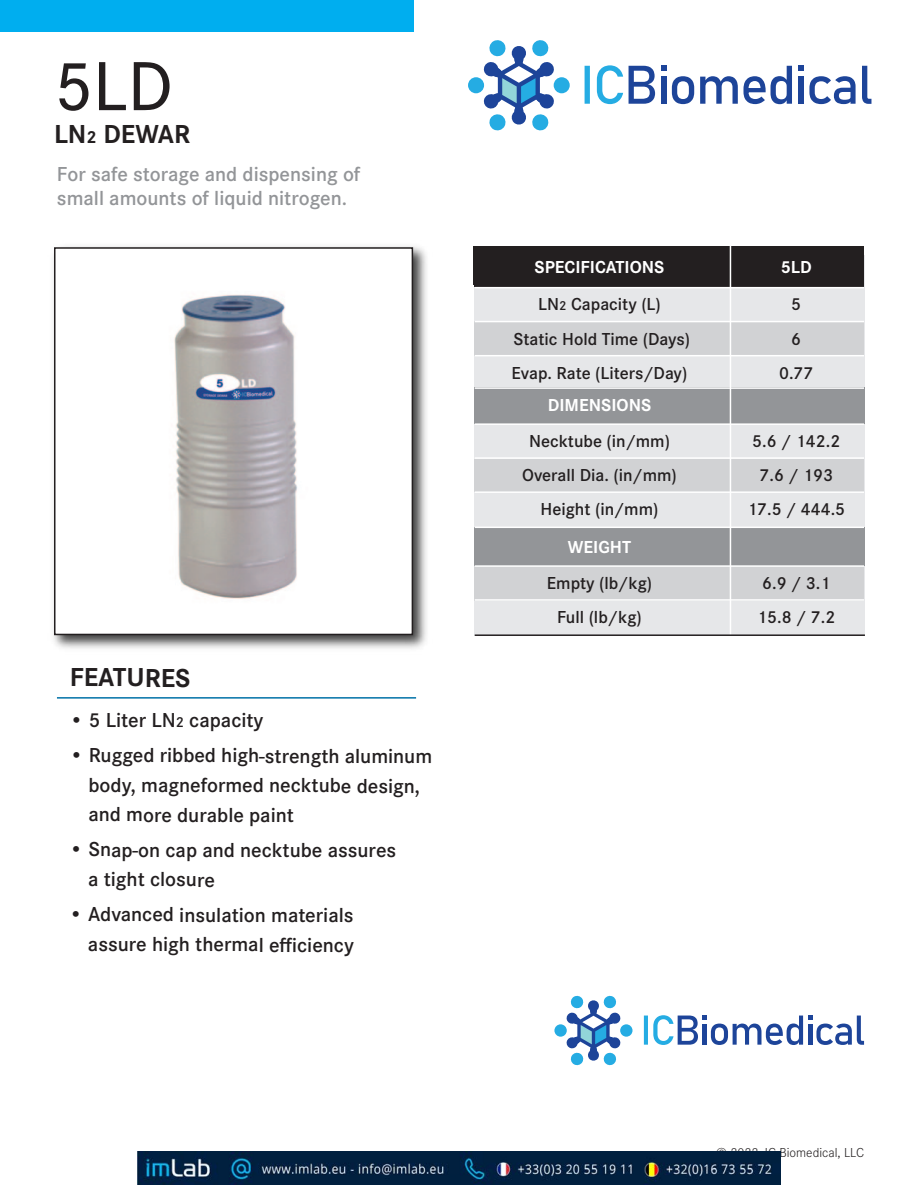
<style>
.page{position:relative;width:918px;height:1188px;background:#fff}
.page>*{position:absolute;margin:0;border:0;box-sizing:border-box;transform-origin:0 0}
.t1{font:500 72px "Corporate S";color:#231f20}
.t2{font:700 27px "Corporate S";letter-spacing:-.005em;color:#231f20}
.t3{font:600 21px/29.5px "Corporate S";letter-spacing:-.005em;color:#231f20}
.t4{font:600 21px/23.7px "Corporate S";color:#939598}
.t5{font:600 18px "Corporate S";color:#231f20}
.t6{font:700 18px "Corporate S";color:#fff}
.t7{font:300 13.5px "Corporate S";color:#231f20}
.s1{font-size:18px}
.s2{font-size:15px}
.s3{font-size:13.5px}
</style>
<div class="page">
<div style="left:554px;top:77px;width:16px;height:16px;background:#25ace3;border-radius:50%"></div>
<div style="left:468px;top:77px;width:16px;height:16px;background:#25ace3;border-radius:50%"></div>
<svg style="left:483px;top:40px;width:72px;height:90px"></svg>
<svg style="left:585px;top:65px;width:38px;height:39px"></svg>
<svg style="left:862px;top:66px;width:9px;height:38px"></svg>
<svg style="left:798px;top:66px;width:58px;height:38px"></svg>
<svg style="left:700px;top:66px;width:92px;height:38px"></svg>
<svg style="left:672px;top:76px;width:22px;height:28px"></svg>
<div style="left:661px;top:77px;width:5px;height:27px;background:#1d4499"></div>
<svg style="left:661px;top:66px;width:5px;height:5px"></svg>
<svg style="left:629px;top:66px;width:26px;height:38px"></svg>
<div style="left:0;top:0;width:413px;height:31px;background:#00aeef"></div>
<div style="left:620px;top:1024px;width:13px;height:13px;background:#25ace3;border-radius:50%"></div>
<svg style="left:554px;top:1024px;width:13px;height:13px"></svg>
<svg style="left:566px;top:996px;width:55px;height:69px"></svg>
<svg style="left:644px;top:1015px;width:220px;height:30px"></svg>
<hr style="left:57px;top:697px;width:359px;height:2px;background:#0071a7">
<div style="left:475px;top:256px;width:390px;height:380px;background:#e6e7e9"></div>
<div style="left:475px;top:256px;width:389px;height:31px;background:#231f20"></div>
<div style="left:475px;top:387px;width:390px;height:37px;background:#939598"></div>
<div style="left:475px;top:528px;width:390px;height:38px;background:#939598"></div>
<div style="left:474px;top:247px;width:390px;height:38px;background:#231f20"></div>
<div style="left:475px;top:322px;width:389px;height:34px;background:#d1d2d4"></div>
<div style="left:475px;top:459px;width:389px;height:33px;background:#d1d2d4"></div>
<div style="left:475px;top:567px;width:389px;height:34px;background:#d1d2d4"></div>
<hr style="left:730px;top:241px;width:1px;height:394px;background:#fff">
<hr style="left:475px;top:287px;width:389px;height:1px;background:#fff">
<hr style="left:475px;top:321px;width:389px;height:1px;background:#fff">
<hr style="left:475px;top:355px;width:389px;height:1px;background:#fff">
<hr style="left:475px;top:387px;width:389px;height:2px;background:#fff">
<hr style="left:475px;top:423px;width:389px;height:2px;background:#fff">
<hr style="left:475px;top:457px;width:389px;height:2px;background:#fff">
<hr style="left:475px;top:491px;width:389px;height:2px;background:#fff">
<hr style="left:475px;top:527px;width:389px;height:1px;background:#fff">
<hr style="left:475px;top:565px;width:389px;height:2px;background:#fff">
<hr style="left:475px;top:599px;width:389px;height:2px;background:#fff">
<img style="left:53px;top:246px;width:374px;height:403px">
<div style="left:55px;top:248px;width:357px;height:386px;background:#fff"></div>
<img style="left:174px;top:294px;width:124px;height:305px">
<div style="left:54px;top:247px;width:359px;height:388px;border:2px solid #231f20"></div>
<hr style="left:475px;top:634px;width:390px;height:2px;background:#231f20">
<img style="left:138px;top:1152px;width:642px;height:32px">
<p class="t1" style="left:54px;top:62px;width:121px">5LD</p>
<p class="t2" style="left:54px;top:125px;width:138px">LN<span class="s1">2</span> DEWAR</p>
<p class="t4" style="left:57px;top:165px;width:305px">For safe storage and dispensing of small amounts of liquid nitrogen.</p>
<p class="t2" style="left:70px;top:668px;width:122px">FEATURES</p>
<p class="t3" style="left:70px;top:707px;width:195px">• 5 Liter LN<span class="s2">2</span> capacity</p>
<p class="t3" style="left:88px;top:743px;width:345px;text-indent:-19px">• Rugged ribbed high-strength aluminum body, magneformed necktube design, and more durable paint</p>
<p class="t3" style="left:88px;top:837px;width:310px;text-indent:-19px">• Snap-on cap and necktube assures a tight closure</p>
<p class="t3" style="left:69px;top:902px;width:287px;text-align:right">• Advanced insulation materials assure high thermal efficiency</p>
<p class="t6" style="left:535px;top:261px;width:131px">SPECIFICATIONS</p>
<p class="t6" style="left:781px;top:261px;width:33px">5LD</p>
<p class="t5" style="left:538px;top:298px;width:124px">LN<span class="s3">2</span> Capacity (L)</p>
<p class="t5" style="left:791px;top:298px;width:11px">5</p>
<p class="t5" style="left:514px;top:332px;width:178px">Static Hold Time (Days)</p>
<p class="t5" style="left:791px;top:332px;width:11px">6</p>
<p class="t5" style="left:512px;top:367px;width:177px">Evap. Rate (Liters/Day)</p>
<p class="t5" style="left:779px;top:367px;width:36px">0.77</p>
<p class="t6" style="left:548px;top:399px;width:105px">DIMENSIONS</p>
<p class="t5" style="left:529px;top:435px;width:142px">Necktube (in/mm)</p>
<p class="t5" style="left:752px;top:435px;width:89px">5.6 / 142.2</p>
<p class="t5" style="left:522px;top:469px;width:156px">Overall Dia. (in/mm)</p>
<p class="t5" style="left:760px;top:469px;width:75px">7.6 / 193</p>
<p class="t5" style="left:541px;top:503px;width:119px">Height (in/mm)</p>
<p class="t5" style="left:747px;top:503px;width:99px">17.5 / 444.5</p>
<p class="t6" style="left:568px;top:541px;width:65px">WEIGHT</p>
<p class="t5" style="left:547px;top:577px;width:107px">Empty (lb/kg)</p>
<p class="t5" style="left:762px;top:577px;width:70px">6.9 / 3.1</p>
<p class="t5" style="left:557px;top:611px;width:86px">Full (lb/kg)</p>
<p class="t5" style="left:757px;top:611px;width:80px">15.8 / 7.2</p>
<p class="t7" style="left:716px;top:1144px;width:150px">© 2022, IC Biomedical, LLC</p>
</div>
